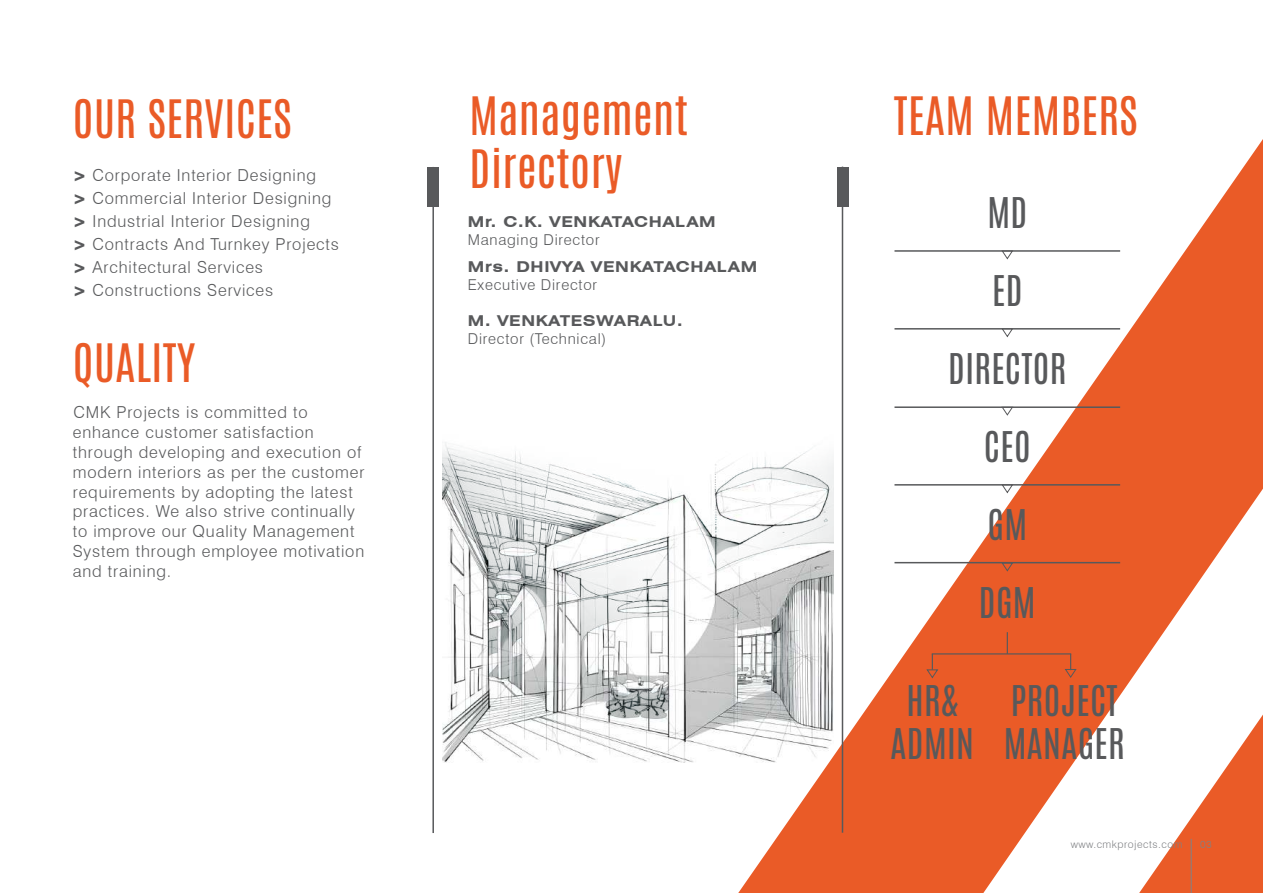
<style>
.page{position:relative;width:1263px;height:893px;background:#fff}
.page>*{position:absolute;margin:0;border:0;box-sizing:border-box;transform-origin:0 0}
.t1{font:45px/53.4px "Antonio";letter-spacing:.01em;color:#ea5b27}
.t2{font:36px/78px "Antonio";letter-spacing:.01em;color:#58595b;text-align:center}
.t3{font:300 16.5px/19.8px "Swiss 721 BT";letter-spacing:.05em;color:#58595b}
.t4{font:700 expanded 15px "Swiss 721 BT";letter-spacing:.05em;color:#58595b}
.t5{font:300 15px "Swiss 721 BT";letter-spacing:.05em;color:#58595b}
.t6{font:300 10.5px "Swiss 721 BT";letter-spacing:.05em;color:#808285}
.s1{font-weight:900}
</style>
<div class="page">
<svg style="left:738px;top:139px;width:525px;height:754px"></svg>
<hr style="left:894px;top:250px;width:226px;height:2px;background:#58595b">
<hr style="left:894px;top:328px;width:226px;height:2px;background:#58595b">
<hr style="left:894px;top:562px;width:226px;height:1px;background:#58595b">
<hr style="left:932px;top:653px;width:139px;height:1px;background:#58595b">
<hr style="left:894px;top:406px;width:226px;height:2px;background:#58595b">
<svg style="left:1007px;top:632px;width:1px;height:21px"></svg>
<svg style="left:1064px;top:654px;width:13px;height:24px"></svg>
<svg style="left:926px;top:654px;width:13px;height:25px"></svg>
<svg style="left:1001px;top:563px;width:13px;height:9px"></svg>
<svg style="left:1001px;top:406px;width:13px;height:10px"></svg>
<hr style="left:894px;top:484px;width:226px;height:2px;background:#58595b">
<svg style="left:1001px;top:484px;width:13px;height:10px"></svg>
<svg style="left:1001px;top:329px;width:13px;height:9px"></svg>
<svg style="left:1001px;top:250px;width:13px;height:10px"></svg>
<hr style="left:1191px;top:839px;width:1px;height:54px;background:#808285">
<div style="left:428px;top:167px;width:11px;height:40px;background:#58595b"></div>
<hr style="left:432px;top:167px;width:2px;height:666px;background:#58595b">
<div style="left:837px;top:167px;width:11px;height:39px;background:#58595b"></div>
<hr style="left:842px;top:167px;width:1px;height:666px;background:#58595b">
<img style="left:442px;top:376px;width:391px;height:386px">
<h1 class="t1" style="left:73px;top:93px;width:220px">OUR SERVICES</h1>
<p class="t3" style="left:73px;top:164px;width:268px;line-height:22.8px"><span class="s1">&gt;</span> Corporate Interior Designing<br><span class="s1">&gt;</span> Commercial Interior Designing <span class="s1">&gt;</span> Industrial Interior Designing<br><span class="s1">&gt;</span> Contracts And Turnkey Projects <span class="s1">&gt;</span> Architectural Services<br><span class="s1">&gt;</span> Constructions Services</p>
<h1 class="t1" style="left:73px;top:337px;width:124px">QUALITY</h1>
<p class="t3" style="left:73px;top:402px;width:293px">CMK Projects is committed to enhance customer satisfaction through developing and execution of modern interiors as per the customer requirements by adopting the latest practices. We also strive continually to improve our Quality Management<br>System through employee motivation and training.</p>
<h1 class="t1" style="left:470px;top:90px;width:220px">Management<br>Directory</h1>
<p class="t4" style="left:468px;top:212px;width:249px">Mr. C.K. VENKATACHALAM</p>
<p class="t5" style="left:468px;top:230px;width:133px">Managing Director</p>
<p class="t4" style="left:468px;top:257px;width:291px">Mrs. DHIVYA VENKATACHALAM</p>
<p class="t5" style="left:468px;top:275px;width:131px">Executive Director</p>
<p class="t4" style="left:468px;top:311px;width:216px">M. VENKATESWARALU.</p>
<p class="t5" style="left:468px;top:329px;width:140px">Director (Technical)</p>
<h1 class="t1" style="left:894px;top:90px;width:245px">TEAM MEMBERS</h1>
<h2 class="t2" style="left:948px;top:174px;width:120px">MD<br>ED<br>DIRECTOR<br>CEO<br>GM<br>DGM</h2>
<h2 class="t2" style="left:890px;top:679px;width:85px;line-height:43.2px">HR&amp;<br>ADMIN</h2>
<h2 class="t2" style="left:1004px;top:679px;width:122px;line-height:43.2px;text-align:left">PROJECT<br>MANAGER</h2>
<p class="t6" style="left:1071px;top:838px;width:113px">www.cmkprojects.com</p>
<p class="t6" style="left:1200px;top:838px;width:13px">03</p>
</div>
